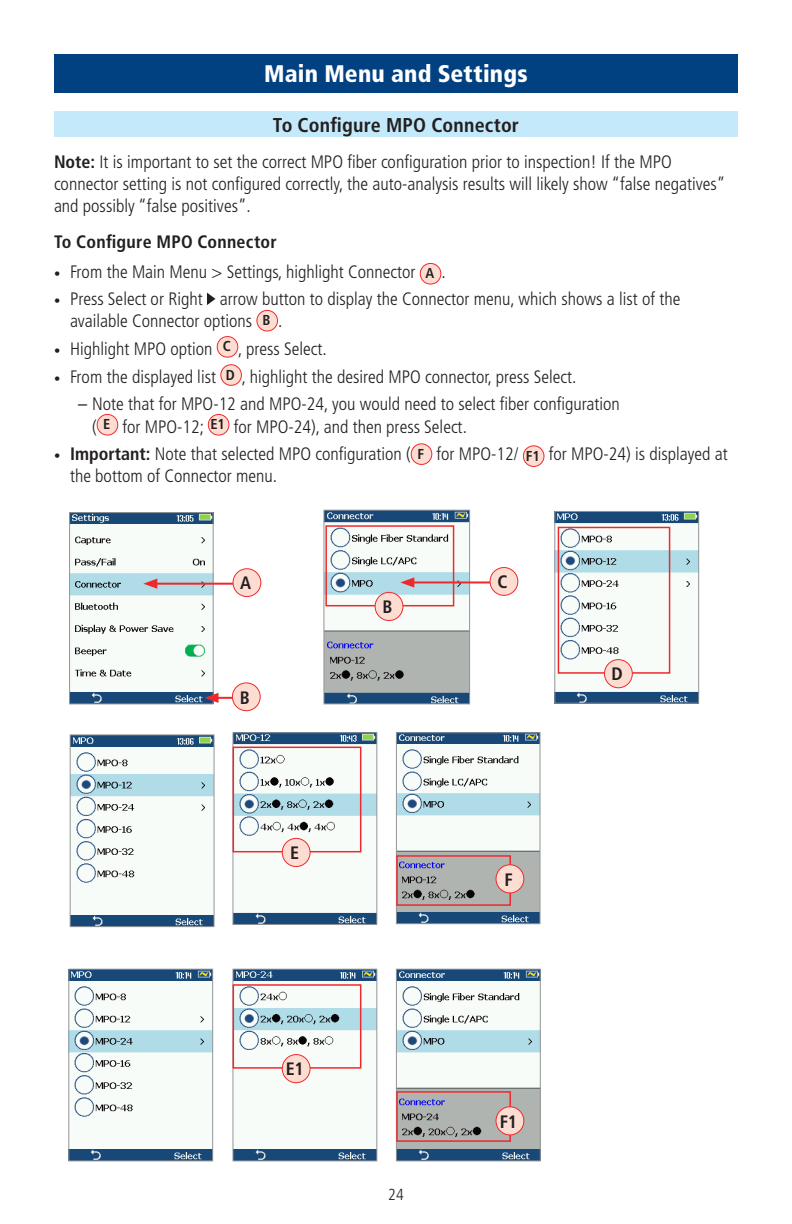
<style>
.page{position:relative;width:792px;height:1224px;background:#fff}
.page>*{position:absolute;margin:0;border:0;box-sizing:border-box;transform-origin:0 0}
.UG_Title_White_no_TO{font:900 condensed 24px "Frutiger LT Std";letter-spacing:.01em;color:#fff}
.UG_Head_9pt_ii_level{font:700 condensed 20px "Frutiger LT Std";letter-spacing:.01em;color:#231f20}
.UG_Body{font:300 condensed 18px/21.6px "Frutiger LT Std";color:#231f20}
.UG_Body_Head{font:700 condensed 18px "Frutiger LT Std";letter-spacing:.015em;color:#231f20}
.QRG_Callout_CIRCLE{font:700 condensed 18px "Frutiger LT Std";color:#231f20}
.t1{font:300 condensed 16px "Frutiger LT Std";color:#231f20}
.QRG_Callout_CIRCLE_i{font:700 condensed 14.4px "Frutiger LT Std";color:#231f20}
.s1{font-weight:700}
.s2{font-size:12.6px}
.s3{font-weight:400}
</style>
<div class="page">
<div style="left:54px;top:111px;width:684px;height:26px;background:#c3e9fa"></div>
<div style="left:54px;top:54px;width:684px;height:39px;background:#014081"></div>
<div style="left:420px;top:263px;width:21px;height:21px;background:#fdddd1;border-radius:50%"></div>
<div style="left:420px;top:263px;width:21px;height:22px;border:1px solid #ee292e;border-radius:50%"></div>
<svg style="left:207px;top:293px;width:8px;height:12px"></svg>
<div style="left:257px;top:310px;width:21px;height:21px;background:#fdddd1;border-radius:50%"></div>
<div style="left:256px;top:310px;width:22px;height:22px;border:1px solid #ee292e;border-radius:50%"></div>
<div style="left:217px;top:337px;width:21px;height:20px;background:#fdddd1;border-radius:50%"></div>
<div style="left:217px;top:336px;width:21px;height:22px;border:1px solid #ee292e;border-radius:50%"></div>
<div style="left:221px;top:365px;width:20px;height:20px;background:#fdddd1;border-radius:50%"></div>
<div style="left:220px;top:364px;width:22px;height:22px;border:1px solid #ee292e;border-radius:50%"></div>
<div style="left:97px;top:414px;width:21px;height:21px;background:#fdddd1;border-radius:50%"></div>
<div style="left:97px;top:414px;width:21px;height:22px;border:1px solid #ee292e;border-radius:50%"></div>
<div style="left:208px;top:414px;width:21px;height:21px;background:#fdddd1;border-radius:50%"></div>
<div style="left:208px;top:414px;width:21px;height:22px;border:1px solid #ee292e;border-radius:50%"></div>
<div style="left:411px;top:444px;width:21px;height:20px;background:#fdddd1;border-radius:50%"></div>
<div style="left:411px;top:443px;width:21px;height:22px;border:1px solid #ee292e;border-radius:50%"></div>
<div style="left:523px;top:446px;width:21px;height:20px;background:#fdddd1;border-radius:50%"></div>
<div style="left:523px;top:445px;width:22px;height:22px;border:1px solid #ee292e;border-radius:50%"></div>
<img style="left:326px;top:512px;width:142px;height:190px">
<div style="left:324px;top:510px;width:146px;height:194px;border:1px solid #939598"></div>
<img style="left:398px;top:734px;width:140px;height:188px">
<div style="left:396px;top:732px;width:144px;height:192px;border:1px solid #939598"></div>
<img style="left:71px;top:514px;width:141px;height:188px">
<div style="left:69px;top:512px;width:145px;height:192px;border:1px solid #939598"></div>
<img style="left:556px;top:513px;width:141px;height:189px">
<div style="left:554px;top:511px;width:145px;height:193px;border:1px solid #939598"></div>
<img style="left:72px;top:736px;width:140px;height:189px">
<div style="left:70px;top:734px;width:144px;height:193px;border:1px solid #939598"></div>
<img style="left:70px;top:971px;width:141px;height:188px">
<div style="left:68px;top:969px;width:145px;height:192px;border:1px solid #939598"></div>
<img style="left:235px;top:734px;width:140px;height:189px">
<div style="left:233px;top:732px;width:144px;height:193px;border:1px solid #939598"></div>
<img style="left:235px;top:971px;width:140px;height:188px">
<div style="left:233px;top:969px;width:144px;height:192px;border:1px solid #939598"></div>
<img style="left:398px;top:971px;width:141px;height:188px">
<div style="left:396px;top:969px;width:145px;height:192px;border:1px solid #939598"></div>
<hr style="left:154px;top:583px;width:84px;height:2px;background:#ee292e">
<svg style="left:143px;top:579px;width:14px;height:10px"></svg>
<div style="left:233px;top:569px;width:28px;height:28px;background:#fdddd1;border-radius:50%"></div>
<div style="left:233px;top:568px;width:28px;height:29px;border:1px solid #ee292e;border-radius:50%"></div>
<hr style="left:411px;top:581px;width:84px;height:2px;background:#ee292e">
<svg style="left:400px;top:577px;width:14px;height:11px"></svg>
<div style="left:490px;top:568px;width:28px;height:27px;background:#fdddd1;border-radius:50%"></div>
<div style="left:490px;top:567px;width:28px;height:29px;border:1px solid #ee292e;border-radius:50%"></div>
<hr style="left:215px;top:697px;width:26px;height:2px;background:#ee292e">
<svg style="left:204px;top:693px;width:15px;height:10px"></svg>
<div style="left:232px;top:683px;width:28px;height:28px;background:#fdddd1;border-radius:50%"></div>
<div style="left:232px;top:682px;width:29px;height:29px;border:1px solid #ee292e;border-radius:50%"></div>
<div style="left:558px;top:527px;width:112px;height:147px;border:2px solid #ee292e"></div>
<div style="left:605px;top:660px;width:27px;height:28px;background:#fdddd1;border-radius:50%"></div>
<div style="left:604px;top:659px;width:29px;height:29px;border:1px solid #ee292e;border-radius:50%"></div>
<div style="left:396px;top:855px;width:115px;height:51px;border:2px solid #ee292e"></div>
<div style="left:396px;top:1091px;width:115px;height:51px;border:2px solid #ee292e"></div>
<div style="left:325px;top:525px;width:129px;height:81px;border:2px solid #ee292e"></div>
<div style="left:375px;top:592px;width:28px;height:29px;background:#fdddd1;border-radius:50%"></div>
<div style="left:375px;top:592px;width:28px;height:29px;border:1px solid #ee292e;border-radius:50%"></div>
<div style="left:233px;top:747px;width:128px;height:105px;border:2px solid #ee292e"></div>
<div style="left:282px;top:838px;width:28px;height:29px;background:#fdddd1;border-radius:50%"></div>
<div style="left:282px;top:838px;width:29px;height:29px;border:1px solid #ee292e;border-radius:50%"></div>
<div style="left:233px;top:984px;width:128px;height:85px;border:2px solid #ee292e"></div>
<div style="left:282px;top:1055px;width:28px;height:28px;background:#fdddd1;border-radius:50%"></div>
<div style="left:282px;top:1054px;width:29px;height:29px;border:1px solid #ee292e;border-radius:50%"></div>
<div style="left:496px;top:865px;width:28px;height:28px;background:#fdddd1;border-radius:50%"></div>
<div style="left:496px;top:864px;width:28px;height:29px;border:1px solid #ee292e;border-radius:50%"></div>
<div style="left:496px;top:1107px;width:28px;height:28px;background:#fdddd1;border-radius:50%"></div>
<div style="left:496px;top:1106px;width:28px;height:29px;border:1px solid #ee292e;border-radius:50%"></div>
<p class="UG_Title_White_no_TO" style="left:264px;top:60px;width:265px">Main Menu and Settings</p>
<p class="UG_Head_9pt_ii_level" style="left:273px;top:113px;width:248px">To Configure MPO Connector</p>
<p class="UG_Body" style="left:54px;top:152px;width:673px"><span class="s1">Note:</span> It is important to set the correct MPO fiber configuration prior to inspection! If the MPO connector setting is not configured correctly, the auto-analysis results will likely show “false negatives” and possibly “false positives”.</p>
<p class="UG_Body_Head" style="left:54px;top:231px;width:224px">To Configure MPO Connector</p>
<p class="UG_Body" style="left:54px;top:261px;width:363px"><span class="s2">•</span> From the Main Menu &gt; Settings, highlight Connector</p>
<p class="QRG_Callout_CIRCLE_i" style="left:425px;top:265px;width:10px">A</p>
<p class="UG_Body" style="left:441px;top:261px;width:6px">.</p>
<p class="UG_Body" style="left:70px;top:288px;width:612px;text-indent:-16px"><span class="s2">•</span> Press Select or Right arrow button to display the Connector menu, which shows a list of the available Connector options</p>
<p class="QRG_Callout_CIRCLE_i" style="left:262px;top:312px;width:10px">B</p>
<p class="UG_Body" style="left:278px;top:310px;width:6px">.</p>
<p class="UG_Body" style="left:54px;top:338px;width:160px"><span class="s2">•</span> Highlight MPO option</p>
<p class="QRG_Callout_CIRCLE_i" style="left:223px;top:338px;width:10px">C</p>
<p class="UG_Body" style="left:238px;top:338px;width:90px">, press Select.</p>
<p class="UG_Body" style="left:54px;top:366px;width:164px"><span class="s2">•</span> From the displayed list</p>
<p class="QRG_Callout_CIRCLE_i" style="left:226px;top:366px;width:11px">D</p>
<p class="UG_Body" style="left:242px;top:366px;width:336px">, highlight the desired MPO connector, press Select.</p>
<p class="UG_Body" style="left:92px;top:393px;width:529px;line-height:22.4px;text-indent:-14px"><span class="s3">–</span> Note that for MPO-12 and MPO-24, you would need to select fiber configuration (</p>
<p class="QRG_Callout_CIRCLE_i" style="left:103px;top:416px;width:9px">E</p>
<p class="UG_Body" style="left:123px;top:416px;width:83px">for MPO-12;</p>
<p class="QRG_Callout_CIRCLE_i" style="left:211px;top:416px;width:16px">E1</p>
<p class="UG_Body" style="left:234px;top:416px;width:235px">for MPO-24), and then press Select.</p>
<p class="UG_Body" style="left:54px;top:443px;width:358px"><span class="s2">•</span> <span class="s1">Important:</span> Note that selected MPO configuration (</p>
<p class="QRG_Callout_CIRCLE_i" style="left:417px;top:445px;width:8px">F</p>
<p class="UG_Body" style="left:437px;top:443px;width:83px">for MPO-12/</p>
<p class="QRG_Callout_CIRCLE_i" style="left:526px;top:447px;width:16px">F1</p>
<p class="UG_Body" style="left:549px;top:443px;width:180px">for MPO-24) is displayed at</p>
<p class="UG_Body" style="left:70px;top:465px;width:209px">the bottom of Connector menu.</p>
<p class="QRG_Callout_CIRCLE" style="left:240px;top:572px;width:12px">A</p>
<p class="QRG_Callout_CIRCLE" style="left:498px;top:571px;width:12px">C</p>
<p class="QRG_Callout_CIRCLE" style="left:240px;top:687px;width:12px">B</p>
<p class="QRG_Callout_CIRCLE" style="left:290px;top:842px;width:10px">E</p>
<p class="QRG_Callout_CIRCLE" style="left:286px;top:1058px;width:19px">E1</p>
<p class="QRG_Callout_CIRCLE" style="left:383px;top:596px;width:12px">B</p>
<p class="t1" style="left:388px;top:1185px;width:17px">24</p>
<p class="QRG_Callout_CIRCLE" style="left:504px;top:869px;width:10px">F</p>
<p class="QRG_Callout_CIRCLE" style="left:500px;top:1111px;width:19px">F1</p>
<p class="QRG_Callout_CIRCLE" style="left:611px;top:664px;width:13px">D</p>
</div>
